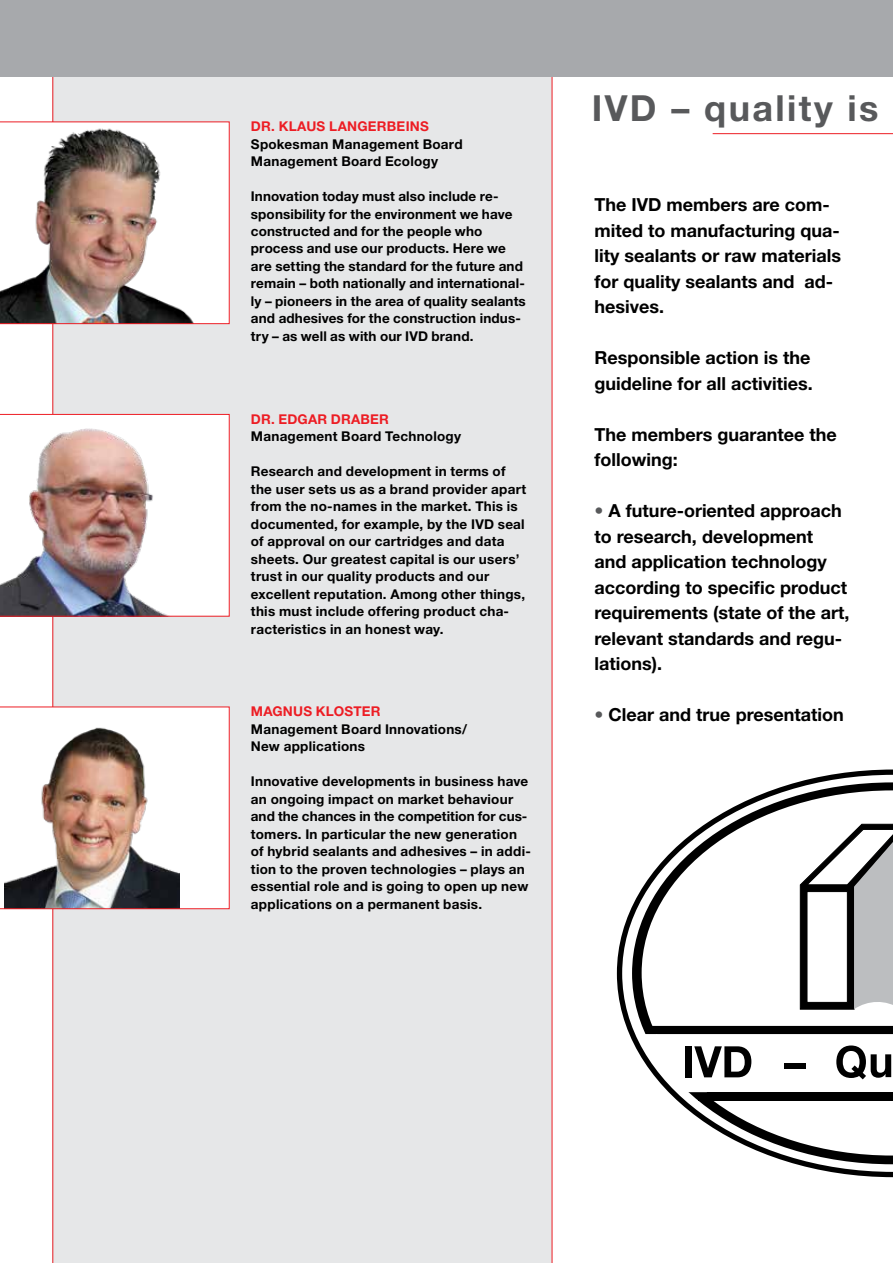
<style>
.page{position:relative;width:893px;height:1263px;background:#fff}
.page>*{position:absolute;margin:0;border:0;box-sizing:border-box;transform-origin:0 0}
.t1{font:700 36px "Helvetica Neue LT Pro";letter-spacing:.065em;color:#58595b}
.t2{font:700 18px/25.5px "Helvetica Neue LT Pro";color:#000}
.t3{font:700 13.5px/17.4px "Helvetica Neue LT Pro";letter-spacing:.015em;color:#000}
.t4{font:700 13.5px "Helvetica Neue LT Pro";letter-spacing:.015em;color:#ed1d24}
.s1{color:#58595b}
</style>
<div class="page">
<div style="left:52px;top:77px;width:500px;height:1186px;background:#e6e7e8"></div>
<div style="left:0;top:0;width:893px;height:77px;background:#a7a9ac"></div>
<hr style="left:713px;top:133px;width:180px;height:1px;background:#ed1d24">
<svg style="left:617px;top:769px;width:276px;height:408px"></svg>
<svg style="left:632px;top:782px;width:261px;height:382px"></svg>
<svg style="left:642px;top:790px;width:251px;height:365px"></svg>
<svg style="left:799px;top:823px;width:94px;height:187px"></svg>
<div style="left:699px;top:1092px;width:194px;height:8px;background:#000"></div>
<svg style="left:639px;top:1026px;width:254px;height:66px"></svg>
<img style="left:0;top:414px;width:230px;height:202px">
<img style="left:0;top:122px;width:230px;height:202px">
<img style="left:0;top:706px;width:230px;height:203px">
<p class="t4" style="left:251px;top:118px;width:179px">DR. KLAUS LANGERBEINS</p>
<p class="t3" style="left:251px;top:135px;width:213px">Spokesman Management Board<br>Management Board Ecology</p>
<p class="t3" style="left:251px;top:187px;width:276px">Innovation today must also include re&shy;sponsibility for the environment we have constructed and for the people who process and use our products. Here we are setting the standard for the future and remain – both nationally and international&shy;ly – pioneers in the area of quality sealants and adhesives for the construction indus&shy;try – as well as with our IVD brand.</p>
<p class="t4" style="left:251px;top:411px;width:140px">DR. EDGAR DRABER</p>
<p class="t3" style="left:251px;top:428px;width:212px">Management Board Technology</p>
<p class="t3" style="left:251px;top:463px;width:277px">Research and development in terms of the user sets us as a brand provider apart from the no-names in the market. This is documented, for example, by the IVD seal of approval on our cartridges and data sheets. Our greatest capital is our users’ trust in our quality products and our excellent reputation. Among other things, this must include offering product cha&shy;racteristics in an honest way.</p>
<p class="t4" style="left:251px;top:703px;width:131px">MAGNUS KLOSTER</p>
<p class="t3" style="left:251px;top:720px;width:218px">Management Board Innovations/<br>New applications</p>
<p class="t3" style="left:251px;top:772px;width:281px">Innovative developments in business have an ongoing impact on market behaviour and the chances in the competition for cus&shy;tomers. In particular the new generation of hybrid sealants and adhesives – in addi&shy;tion to the proven technologies – plays an essential role and is going to open up new applications on a permanent basis.</p>
<h1 class="t1" style="left:592px;top:86px;width:288px">IVD – quality is</h1>
<h2 class="t2" style="left:595px;top:192px;width:248px">The IVD members are com&shy;mited to manufacturing qua&shy;lity sealants or raw materials for quality sealants and ad&shy;hesives.</h2>
<h2 class="t2" style="left:595px;top:345px;width:220px">Responsible action is the guideline for all activities.</h2>
<h2 class="t2" style="left:595px;top:421px;width:244px">The members guarantee the following:</h2>
<h2 class="t2" style="left:595px;top:498px;width:257px"><span class="s1">•</span> A future-oriented approach to research, development and application technology according to specific product requirements (state of the art, relevant standards and regu&shy;lations).</h2>
<h2 class="t2" style="left:595px;top:702px;width:251px"><span class="s1">•</span> Clear and true presentation</h2>
</div>
